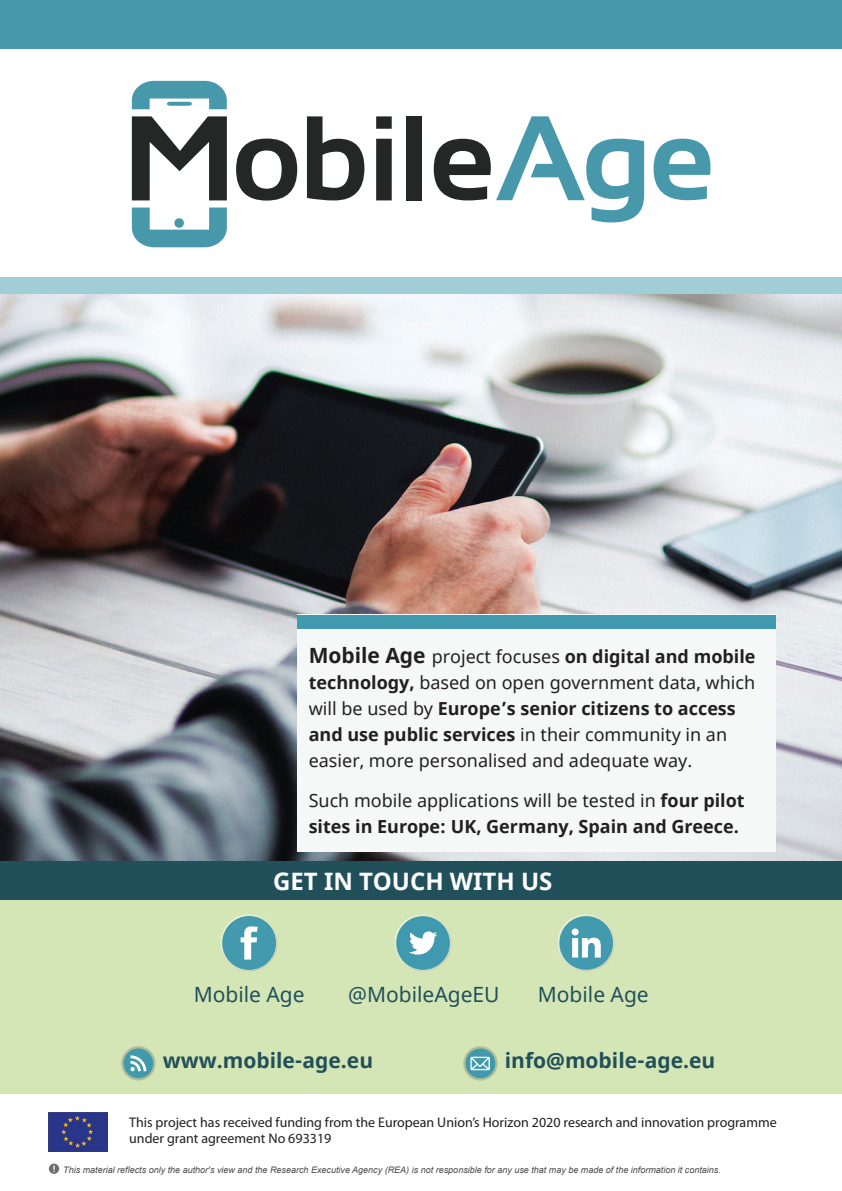
<style>
.page{position:relative;width:842px;height:1191px;background:#fff}
.page>*{position:absolute;margin:0;border:0;box-sizing:border-box;transform-origin:0 0}
.t1{font:700 24px "Noto Sans";color:#fff}
.t2{font:700 21px "Noto Sans";color:#21505a}
.t3{font:21px "Noto Sans";color:#21505a}
.t4{font:18px/26px "Noto Sans";color:#231f20}
.t5{font:700 18px/26px "Noto Sans";color:#231f20}
.t6{font:14px/16.8px "Myriad Pro";color:#211e1e}
.t7{font:italic 9px "Arial";color:#4c4949}
.s1{font-weight:700;font-size:21px}
.s2{font-weight:700}
.s3{font-weight:400}
</style>
<div class="page">
<img style="left:0;top:294px;width:842px;height:567px">
<div style="left:0;top:889px;width:842px;height:204px;background:#d5e6b6"></div>
<div style="left:0;top:861px;width:842px;height:38px;background:#21505a"></div>
<svg style="left:132px;top:116px;width:95px;height:84px"></svg>
<svg style="left:236px;top:139px;width:61px;height:61px"></svg>
<svg style="left:307px;top:116px;width:57px;height:84px"></svg>
<svg style="left:376px;top:116px;width:16px;height:84px"></svg>
<div style="left:406px;top:116px;width:16px;height:84px;background:#252626"></div>
<svg style="left:434px;top:116px;width:210px;height:106px"></svg>
<svg style="left:654px;top:139px;width:56px;height:61px"></svg>
<svg style="left:132px;top:207px;width:95px;height:40px"></svg>
<svg style="left:132px;top:81px;width:95px;height:28px"></svg>
<img style="left:49px;top:1112px;width:58px;height:39px">
<div style="left:0;top:0;width:842px;height:49px;background:#4898ac"></div>
<div style="left:0;top:277px;width:842px;height:17px;background:#a1cdd6"></div>
<div style="left:297px;top:615px;width:478px;height:237px;background:#f6f8f8"></div>
<div style="left:297px;top:615px;width:478px;height:13px;background:#4199ae"></div>
<svg style="left:121px;top:1046px;width:35px;height:34px"></svg>
<div style="left:124px;top:1048px;width:29px;height:30px;background:#4199ac;border-radius:50%"></div>
<svg style="left:130px;top:1055px;width:16px;height:16px"></svg>
<svg style="left:463px;top:1046px;width:35px;height:34px"></svg>
<div style="left:466px;top:1048px;width:29px;height:30px;background:#4199ac;border-radius:50%"></div>
<svg style="left:470px;top:1056px;width:20px;height:14px"></svg>
<svg style="left:221px;top:914px;width:56px;height:57px"></svg>
<svg style="left:395px;top:914px;width:56px;height:57px"></svg>
<svg style="left:558px;top:914px;width:56px;height:57px"></svg>
<svg style="left:49px;top:1163px;width:10px;height:10px"></svg>
<svg style="left:53px;top:1165px;width:2px;height:6px"></svg>
<p class="t4" style="left:309px;top:644px;width:448px"><span class="s1">Mobile Age</span> project focuses <span class="s2">on digital and mobile technology,</span> based on open government data, which will be used by <span class="s2">Europe’s senior citizens to access and use public services</span> in their community in an easier, more personalised and adequate way.</p>
<p class="t5" style="left:309px;top:788px;width:437px"><span class="s3">Such mobile applications will be tested in</span> four pilot sites in Europe: UK, Germany, Spain and Greece.</p>
<h1 class="t1" style="left:273px;top:864px;width:281px">GET IN TOUCH WITH US</h1>
<p class="t3" style="left:194px;top:979px;width:112px">Mobile Age</p>
<p class="t3" style="left:348px;top:979px;width:153px">@MobileAgeEU</p>
<p class="t3" style="left:538px;top:979px;width:112px">Mobile Age</p>
<p class="t2" style="left:163px;top:1045px;width:212px">www.mobile-age.eu</p>
<p class="t2" style="left:505px;top:1045px;width:212px">info@mobile-age.eu</p>
<p class="t6" style="left:129px;top:1113px;width:649px">This project has received funding from the European Union’s Horizon 2020 research and innovation programme under grant agreement No 693319</p>
<p class="t7" style="left:63px;top:1163px;width:659px">This material reflects only the author's view and the Research Executive Agency (REA) is not responsible for any use that may be made of the information it contains.</p>
</div>
